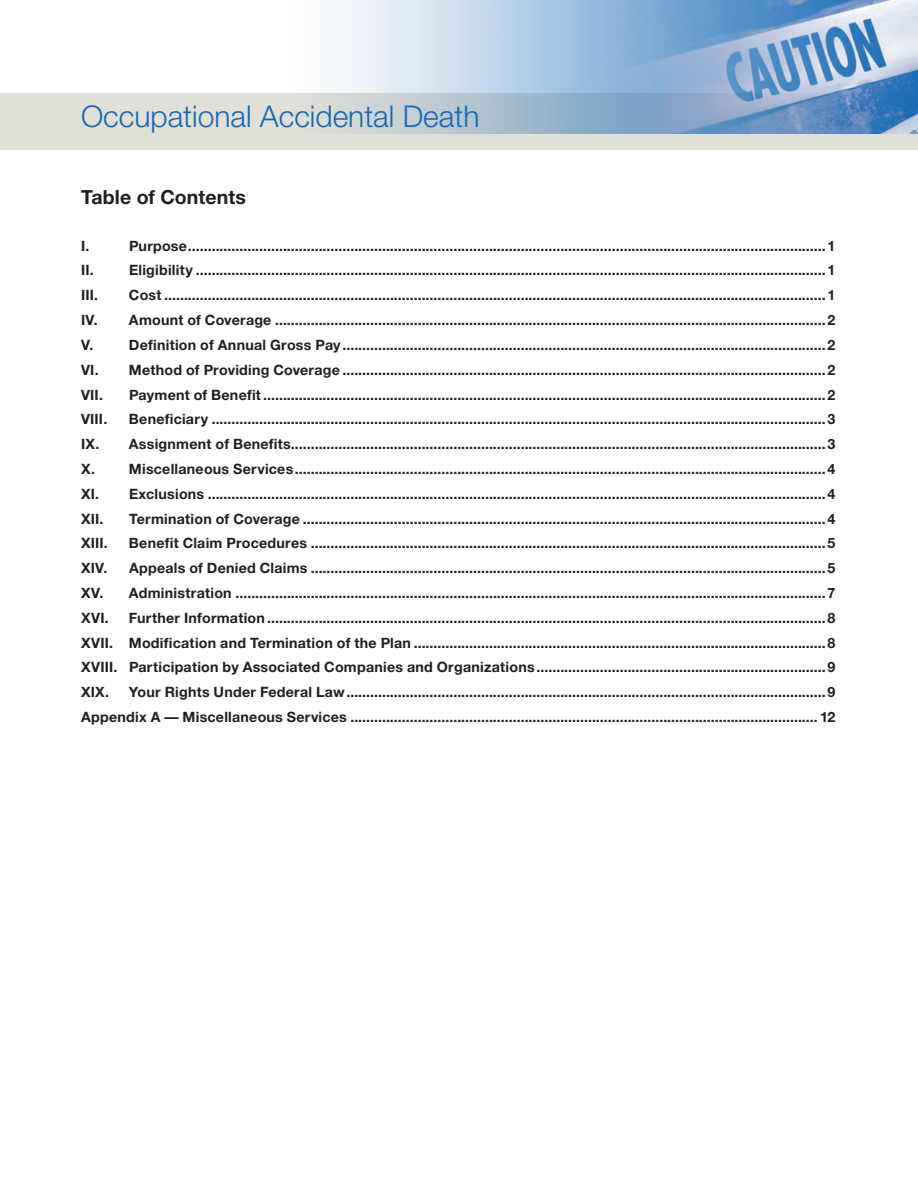
<style>
.page{position:relative;width:918px;height:1188px;background:#fff}
.page>*{position:absolute;margin:0;border:0;box-sizing:border-box;transform-origin:0 0}
.t1{font:300 30px "Helvetica Neue";color:#1768b4}
.TOC_Head{font:700 19.5px "Helvetica Neue";letter-spacing:.005em;color:#231f20}
.TOC_L1{font:700 14.25px "Helvetica Neue";letter-spacing:.015em;color:#231f20}
</style>
<div class="page">
<div style="left:0;top:93px;width:918px;height:57px;background:#e1e0d8"></div>
<img style="left:331px;top:0;width:587px;height:133px">
<h1 class="t1" style="left:81px;top:98px;width:400px">Occupational Accidental Death</h1>
<p class="TOC_Head" style="left:81px;top:185px;width:167px">Table of Contents</p>
<p class="TOC_L1" style="left:81px;top:237px;width:10px">I.</p>
<p class="TOC_L1" style="left:129px;top:237px;width:708px">Purpose.................................................................................................................................................................1</p>
<p class="TOC_L1" style="left:81px;top:262px;width:14px">II.</p>
<p class="TOC_L1" style="left:129px;top:262px;width:708px">Eligibility ...............................................................................................................................................................1</p>
<p class="TOC_L1" style="left:81px;top:286px;width:19px">III.</p>
<p class="TOC_L1" style="left:129px;top:286px;width:708px">Cost .......................................................................................................................................................................1</p>
<p class="TOC_L1" style="left:81px;top:311px;width:756px">IV. Amount of Coverage ...........................................................................................................................................2</p>
<p class="TOC_L1" style="left:81px;top:336px;width:14px">V.</p>
<p class="TOC_L1" style="left:129px;top:336px;width:708px">Definition of Annual Gross Pay..........................................................................................................................2</p>
<p class="TOC_L1" style="left:81px;top:361px;width:756px">VI. Method of Providing Coverage ..........................................................................................................................2</p>
<p class="TOC_L1" style="left:81px;top:386px;width:24px">VII.</p>
<p class="TOC_L1" style="left:129px;top:386px;width:708px">Payment of Benefit ..............................................................................................................................................2</p>
<p class="TOC_L1" style="left:81px;top:410px;width:28px">VIII.</p>
<p class="TOC_L1" style="left:129px;top:410px;width:708px">Beneficiary ...........................................................................................................................................................3</p>
<p class="TOC_L1" style="left:81px;top:435px;width:756px">IX. Assignment of Benefits.......................................................................................................................................3</p>
<p class="TOC_L1" style="left:81px;top:460px;width:756px">X. Miscellaneous Services......................................................................................................................................4</p>
<p class="TOC_L1" style="left:81px;top:485px;width:756px">XI. Exclusions ............................................................................................................................................................4</p>
<p class="TOC_L1" style="left:81px;top:510px;width:24px">XII.</p>
<p class="TOC_L1" style="left:129px;top:510px;width:708px">Termination of Coverage ....................................................................................................................................4</p>
<p class="TOC_L1" style="left:81px;top:534px;width:28px">XIII.</p>
<p class="TOC_L1" style="left:129px;top:534px;width:708px">Benefit Claim Procedures ..................................................................................................................................5</p>
<p class="TOC_L1" style="left:81px;top:559px;width:28px">XIV.</p>
<p class="TOC_L1" style="left:129px;top:559px;width:708px">Appeals of Denied Claims ..................................................................................................................................5</p>
<p class="TOC_L1" style="left:81px;top:584px;width:756px">XV. Administration .....................................................................................................................................................7</p>
<p class="TOC_L1" style="left:81px;top:609px;width:29px">XVI.</p>
<p class="TOC_L1" style="left:129px;top:609px;width:708px">Further Information .............................................................................................................................................8</p>
<p class="TOC_L1" style="left:81px;top:634px;width:756px">XVII. Modification and Termination of the Plan ........................................................................................................8</p>
<p class="TOC_L1" style="left:81px;top:659px;width:756px">XVIII. Participation by Associated Companies and Organizations.........................................................................9</p>
<p class="TOC_L1" style="left:81px;top:683px;width:30px">XIX.</p>
<p class="TOC_L1" style="left:129px;top:683px;width:708px">Your Rights Under Federal Law.........................................................................................................................9</p>
<p class="TOC_L1" style="left:81px;top:708px;width:756px">Appendix A — Miscellaneous Services ...................................................................................................................... 12</p>
</div>
